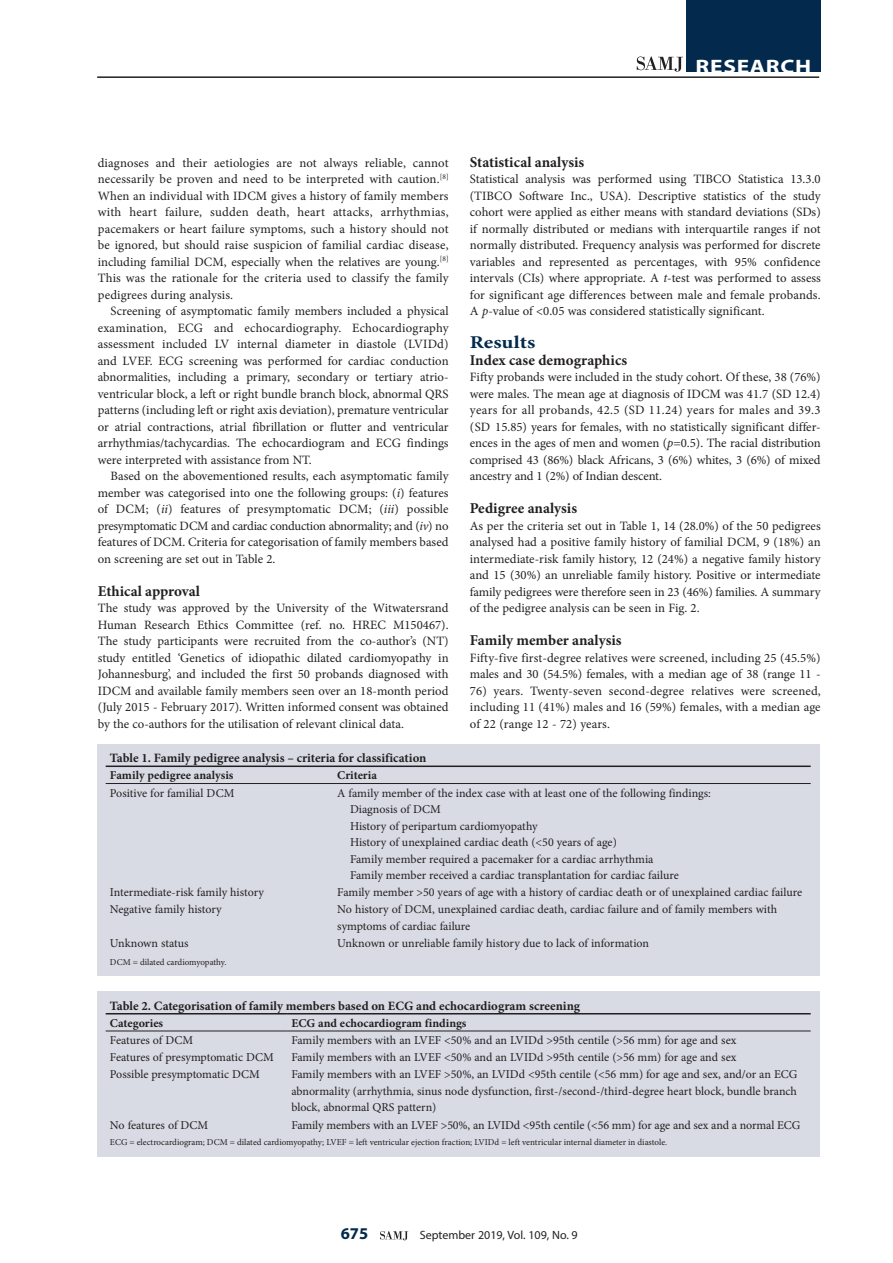
<style>
.page{position:relative;width:893px;height:1263px;background:#fff}
.page>*{position:absolute;margin:0;border:0;box-sizing:border-box;transform-origin:0 0}
.t1{font:700 19.5px "Myriad Pro";letter-spacing:.03em;color:#fff;scale:1.2 1}
.B_HEAD{font:700 18px "Minion Pro";color:#03294d;scale:1.2 1}
.t2{font:700 16.5px "Myriad Pro";color:#03294d}
.C_HEAD{font:700 15px "Minion Pro";color:#231f20}
.BODY_TEXT_1ST_PARAGR{font:12.75px/16.5px "Minion Pro";color:#231f20;text-align:justify}
.BODY_TEXT_INDENT{font:12.75px/16.5px "Minion Pro";color:#231f20;text-align:justify}
.TABLE_HEAD{font:700 12.75px "Minion Pro";color:#231f20}
.TABLE_COPY{font:12px/16.5px "Minion Pro";letter-spacing:-.005em;color:#231f20}
.TABLE_COPY_INDENT{font:12px "Minion Pro";color:#231f20}
.TABLE_FIELD_NAME{font:700 12px "Minion Pro";color:#231f20}
.t3{font:12px "Myriad Pro";color:#231f20}
.TABLE_FOOTNOTE{font:9px "Minion Pro";color:#231f20}
.s1{font-style:italic}
</style>
<div class="page">
<svg style="left:380px;top:1231px;width:28px;height:9px"></svg>
<hr style="left:97px;top:76px;width:722px;height:2px;background:#231f20">
<div style="left:686px;top:0;width:135px;height:72px;background:#03294d"></div>
<svg style="left:637px;top:57px;width:46px;height:15px"></svg>
<div style="left:97px;top:744px;width:722px;height:231px;background:#d8dbe4"></div>
<hr style="left:106px;top:765px;width:227px;height:2px;background:#231f20">
<hr style="left:333px;top:765px;width:478px;height:2px;background:#231f20">
<hr style="left:106px;top:783px;width:227px;height:1px;background:#231f20">
<hr style="left:333px;top:783px;width:478px;height:1px;background:#231f20">
<div style="left:97px;top:992px;width:722px;height:165px;background:#d8dbe4"></div>
<hr style="left:106px;top:1013px;width:181px;height:1px;background:#231f20">
<hr style="left:287px;top:1013px;width:524px;height:1px;background:#231f20">
<hr style="left:106px;top:1030px;width:181px;height:1px;background:#231f20">
<hr style="left:287px;top:1030px;width:524px;height:1px;background:#231f20">
<h1 class="t1" style="left:696px;top:54px;width:98px">RESEARCH</h1>
<p class="BODY_TEXT_INDENT" style="left:98px;top:154px;width:352px">diagnoses and their aetiologies are not always reliable, cannot necessarily be proven and need to be interpreted with caution.<sup>[8] </sup>When an individual with IDCM gives a history of family members with heart failure, sudden death, heart attacks, arrhythmias, pacemakers or heart failure symptoms, such a history should not be ignored, but should raise suspicion of familial cardiac disease, including familial DCM, especially when the relatives are young.<sup>[8] </sup>This was the rationale for the criteria used to classify the family pedigrees during analysis.</p>
<p class="BODY_TEXT_INDENT" style="left:98px;top:303px;width:352px;text-indent:13px">Screening of asymptomatic family members included a physical examination, ECG and echocardiography. Echocardiography assessment included LV internal diameter in diastole (LVIDd) and LVEF. ECG screening was performed for cardiac conduction abnormalities, including a primary, secondary or tertiary atrio&shy;ventricular block, a left or right bundle branch block, abnormal QRS patterns (including left or right axis deviation), premature ventricular or atrial contractions, atrial fibrillation or flutter and ventricular arrhythmias/tachycardias. The echocardiogram and ECG findings were interpreted with assistance from NT.</p>
<p class="BODY_TEXT_INDENT" style="left:98px;top:468px;width:352px;text-indent:13px">Based on the abovementioned results, each asymptomatic family member was categorised into one the following groups: (<span class="s1">i</span>) features of DCM; (<span class="s1">ii</span>) features of presymptomatic DCM; (<span class="s1">iii</span>) possible presymptomatic DCM and cardiac conduction abnormality; and (<span class="s1">iv</span>) no features of DCM. Criteria for categorisation of family members based on screening are set out in Table 2.</p>
<h3 class="C_HEAD" style="left:98px;top:580px;width:104px">Ethical approval</h3>
<p class="BODY_TEXT_1ST_PARAGR" style="left:98px;top:600px;width:352px">The study was approved by the University of the Witwatersrand Human Research Ethics Committee (ref. no. HREC M150467).<br>The study participants were recruited from the co-author’s (NT) study entitled ‘Genetics of idiopathic dilated cardiomyopathy in Johannesburg’, and included the first 50 probands diagnosed with IDCM and available family members seen over an 18-month period (July 2015 - February 2017). Written informed consent was obtained by the co-authors for the utilisation of relevant clinical data.</p>
<h3 class="C_HEAD" style="left:470px;top:151px;width:116px">Statistical analysis</h3>
<p class="BODY_TEXT_1ST_PARAGR" style="left:470px;top:171px;width:352px">Statistical analysis was performed using TIBCO Statistica 13.3.0 (TIBCO Software Inc., USA). Descriptive statistics of the study cohort were applied as either means with standard deviations (SDs) if normally distributed or medians with interquartile ranges if not normally distributed. Frequency analysis was performed for discrete variables and represented as percentages, with 95% confidence intervals (CIs) where appropriate. A <span class="s1">t</span>-test was performed to assess for significant age differences between male and female probands.<br>A <span class="s1">p</span>-value of &lt;0.05 was considered statistically significant.</p>
<h2 class="B_HEAD" style="left:470px;top:330px;width:56px">Results</h2>
<h3 class="C_HEAD" style="left:470px;top:349px;width:159px">Index case demographics</h3>
<p class="BODY_TEXT_1ST_PARAGR" style="left:470px;top:369px;width:352px">Fifty probands were included in the study cohort. Of these, 38 (76%) were males. The mean age at diagnosis of IDCM was 41.7 (SD 12.4) years for all probands, 42.5 (SD 11.24) years for males and 39.3 (SD 15.85) years for females, with no statistically significant differ&shy;ences in the ages of men and women (<span class="s1">p</span>=0.5). The racial distribution comprised 43 (86%) black Africans, 3 (6%) whites, 3 (6%) of mixed ancestry and 1 (2%) of Indian descent.</p>
<h3 class="C_HEAD" style="left:470px;top:498px;width:109px">Pedigree analysis</h3>
<p class="BODY_TEXT_1ST_PARAGR" style="left:470px;top:517px;width:352px">As per the criteria set out in Table 1, 14 (28.0%) of the 50 pedigrees analysed had a positive family history of familial DCM, 9 (18%) an intermediate-risk family history, 12 (24%) a negative family history and 15 (30%) an unreliable family history. Positive or intermediate family pedigrees were therefore seen in 23 (46%) families. A summary of the pedigree analysis can be seen in Fig. 2.</p>
<h3 class="C_HEAD" style="left:470px;top:630px;width:153px">Family member analysis</h3>
<p class="BODY_TEXT_1ST_PARAGR" style="left:470px;top:649px;width:352px">Fifty-five first-degree relatives were screened, including 25 (45.5%) males and 30 (54.5%) females, with a median age of 38 (range 11 -</p>
<p class="BODY_TEXT_1ST_PARAGR" style="left:470px;top:682px;width:352px">76) years. Twenty-seven second-degree relatives were screened, including 11 (41%) males and 16 (59%) females, with a median age of 22 (range 12 - 72) years.</p>
<p class="TABLE_HEAD" style="left:110px;top:749px;width:318px">Table 1. Family pedigree analysis – criteria for classification</p>
<p class="TABLE_FIELD_NAME" style="left:110px;top:767px;width:125px">Family pedigree analysis</p>
<p class="TABLE_FIELD_NAME" style="left:337px;top:767px;width:41px">Criteria</p>
<p class="TABLE_COPY" style="left:110px;top:784px;width:126px">Positive for familial DCM</p>
<p class="TABLE_COPY" style="left:337px;top:784px;width:375px">A family member of the index case with at least one of the following findings:</p>
<p class="TABLE_COPY_INDENT" style="left:350px;top:801px;width:92px">Diagnosis of DCM</p>
<p class="TABLE_COPY_INDENT" style="left:350px;top:818px;width:189px">History of peripartum cardiomyopathy</p>
<p class="TABLE_COPY_INDENT" style="left:350px;top:834px;width:268px">History of unexplained cardiac death (&lt;50 years of age)</p>
<p class="TABLE_COPY_INDENT" style="left:350px;top:851px;width:305px">Family member required a pacemaker for a cardiac arrhythmia</p>
<p class="TABLE_COPY_INDENT" style="left:350px;top:867px;width:330px">Family member received a cardiac transplantation for cardiac failure</p>
<p class="TABLE_COPY" style="left:110px;top:884px;width:156px">Intermediate-risk family history</p>
<p class="TABLE_COPY" style="left:337px;top:884px;width:466px">Family member &gt;50 years of age with a history of cardiac death or of unexplained cardiac failure</p>
<p class="TABLE_COPY" style="left:110px;top:901px;width:113px">Negative family history</p>
<p class="TABLE_COPY" style="left:337px;top:901px;width:441px">No history of DCM, unexplained cardiac death, cardiac failure and of family members with symptoms of cardiac failure</p>
<p class="TABLE_COPY" style="left:110px;top:935px;width:80px">Unknown status</p>
<p class="TABLE_COPY" style="left:337px;top:935px;width:313px">Unknown or unreliable family history due to lack of information</p>
<p class="TABLE_FOOTNOTE" style="left:110px;top:956px;width:118px">DCM = dilated cardiomyopathy.</p>
<p class="TABLE_HEAD" style="left:110px;top:996px;width:472px">Table 2. Categorisation of family members based on ECG and echocardiogram screening</p>
<p class="TABLE_FIELD_NAME" style="left:110px;top:1014px;width:55px">Categories</p>
<p class="TABLE_FIELD_NAME" style="left:291px;top:1014px;width:177px">ECG and echocardiogram findings</p>
<p class="TABLE_COPY" style="left:110px;top:1032px;width:85px">Features of DCM</p>
<p class="TABLE_COPY" style="left:291px;top:1032px;width:447px">Family members with an LVEF &lt;50% and an LVIDd &gt;95th centile (&gt;56 mm) for age and sex</p>
<p class="TABLE_COPY" style="left:110px;top:1049px;width:165px">Features of presymptomatic DCM</p>
<p class="TABLE_COPY" style="left:291px;top:1049px;width:447px">Family members with an LVEF &lt;50% and an LVIDd &gt;95th centile (&gt;56 mm) for age and sex</p>
<p class="TABLE_COPY" style="left:110px;top:1066px;width:151px">Possible presymptomatic DCM</p>
<p class="TABLE_COPY" style="left:291px;top:1066px;width:508px;text-align:justify">Family members with an LVEF &gt;50%, an LVIDd &lt;95th centile (&lt;56 mm) for age and sex, and/or an ECG abnormality (arrhythmia, sinus node dysfunction, first-/second-/third-degree heart block, bundle branch block, abnormal QRS pattern)</p>
<p class="TABLE_COPY" style="left:110px;top:1116px;width:100px">No features of DCM</p>
<p class="TABLE_COPY" style="left:291px;top:1116px;width:511px">Family members with an LVEF &gt;50%, an LVIDd &lt;95th centile (&lt;56 mm) for age and sex and a normal ECG</p>
<p class="TABLE_FOOTNOTE" style="left:110px;top:1136px;width:559px">ECG = electrocardiogram; DCM = dilated cardiomyopathy; LVEF = left ventricular ejection fraction; LVIDd = left ventricular internal diameter in diastole.</p>
<p class="t2" style="left:341px;top:1223px;width:29px">675</p>
<p class="t3" style="left:420px;top:1228px;width:160px">September 2019, Vol. 109, No. 9</p>
</div>
